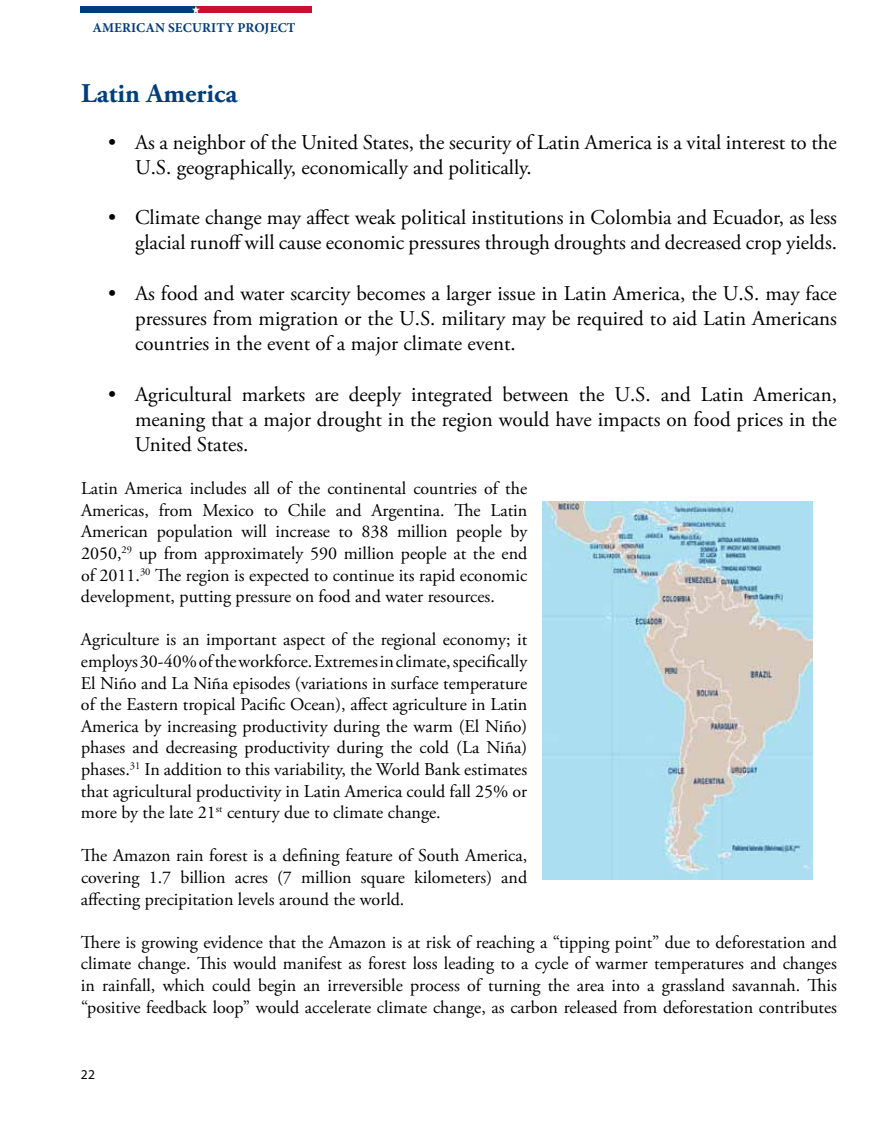
<style>
.page{position:relative;width:891px;height:1134px;background:#fff}
.page>*{position:absolute;margin:0;border:0;box-sizing:border-box;transform-origin:0 0}
.t1{font:700 27px "Adobe Garamond Pro";color:#003e7e}
.t2{font:21px/25.2px "Adobe Garamond Pro";color:#000;text-align:justify}
.t3{font:18px/21.6px "Adobe Garamond Pro";color:#000;text-align:justify}
.t4{font:700 13.5px "Minion Pro";letter-spacing:.01em;color:#033c7b}
.t5{font:13.5px "Myriad Pro";color:#000}
</style>
<div class="page">
<div style="left:81px;top:6px;width:115px;height:7px;background:#033c7b"></div>
<div style="left:196px;top:6px;width:115px;height:7px;background:#c61130"></div>
<svg style="left:192px;top:6px;width:8px;height:7px"></svg>
<img style="left:542px;top:501px;width:270px;height:379px">
<p class="t4" style="left:92px;top:18px;width:205px">AMERICAN SECURITY PROJECT</p>
<h1 class="t1" style="left:81px;top:77px;width:158px">Latin America</h1>
<p class="t2" style="left:135px;top:130px;width:703px;text-indent:-27px">• As a neighbor of the United States, the security of Latin America is a vital interest to the<br>U.S. geographically, economically and politically.</p>
<p class="t2" style="left:108px;top:206px;width:731px;text-align:right">• Climate change may affect weak political institutions in Colombia and Ecuador, as less glacial runoffwill cause economic pressures through droughts and decreased crop yields.</p>
<p class="t2" style="left:135px;top:281px;width:704px;text-indent:-27px">• As food and water scarcity becomes a larger issue in Latin America, the U.S. may face pressures from migration or the U.S. military may be required to aid Latin Americans countries in the event of a major climate event.</p>
<p class="t2" style="left:135px;top:382px;width:704px;text-indent:-27px">• Agricultural markets are deeply integrated between the U.S. and Latin American, meaning that a major drought in the region would have impacts on food prices in the United States.</p>
<p class="t3" style="left:81px;top:478px;width:448px">Latin America includes all of the continental countries of the Americas, from Mexico to Chile and Argentina. The Latin American population will increase to 838 million people by 2050,<sup>29</sup> up from approximately 590 million people at the end of 2011.<sup>30</sup> The region is expected to continue its rapid economic development, putting pressure on food and water resources.</p>
<p class="t3" style="left:81px;top:629px;width:448px">Agriculture is an important aspect of the regional economy; it employs30-40%oftheworkforce.Extremesinclimate,specifically El Niño and La Niña episodes (variations in surface temperature of the Eastern tropical Pacific Ocean), affect agriculture in Latin America by increasing productivity during the warm (El Niño) phases and decreasing productivity during the cold (La Niña) phases.<sup>31</sup> In addition to this variability, the World Bank estimates that agricultural productivity in Latin America could fall 25% or more by the late 21<sup>st</sup> century due to climate change.</p>
<p class="t3" style="left:81px;top:845px;width:448px">The Amazon rain forest is a defining feature of South America, covering 1.7 billion acres (7 million square kilometers) and affecting precipitation levels around the world.</p>
<p class="t3" style="left:81px;top:932px;width:758px">There is growing evidence that the Amazon is at risk of reaching a “tipping point” due to deforestation and climate change. This would manifest as forest loss leading to a cycle of warmer temperatures and changes in rainfall, which could begin an irreversible process of turning the area into a grassland savannah. This “positive feedback loop” would accelerate climate change, as carbon released from deforestation contributes</p>
<p class="t5" style="left:81px;top:1066px;width:16px">22</p>
</div>
